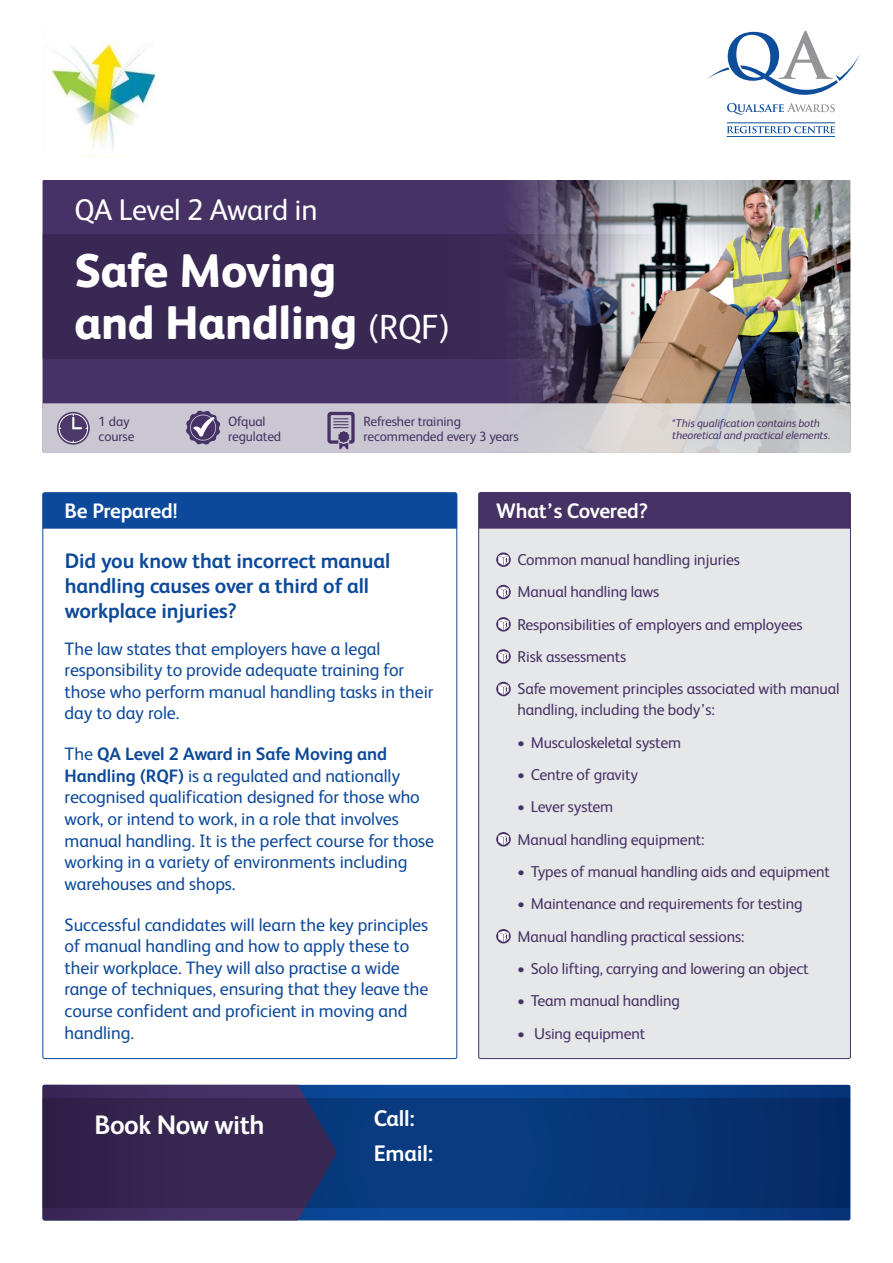
<style>
.page{position:relative;width:893px;height:1263px;background:#fff}
.page>*{position:absolute;margin:0;border:0;box-sizing:border-box;transform-origin:0 0}
.t1{font:800 47.25px/52.3px "FS Albert";letter-spacing:-.01em;color:#fff}
.t2{font:30px "FS Albert";letter-spacing:-.015em;color:#fff}
.t3{font:700 26.7px "FS Albert";letter-spacing:-.02em;color:#fff}
.t4{font:700 22.5px/34.5px "FS Albert";letter-spacing:-.01em;color:#fff}
.t5{font:700 21px/25.2px "FS Albert";letter-spacing:-.005em;color:#0d499a}
.t6{font:700 21px "FS Albert";letter-spacing:-.01em;color:#fff}
.t7{font:18px/21.6px "FS Albert";letter-spacing:-.005em;color:#0d499a}
.t8{font:15.75px/32.2px "FS Albert";letter-spacing:-.01em;color:#463265}
.t9{font:13.5px/15px "FS Albert";letter-spacing:-.01em;color:#463265}
.t10{font:italic 11.25px/12.8px "FS Albert";letter-spacing:-.01em;color:#463265}
.s1{font-weight:400;font-size:34.95px}
.s2{font-weight:700}
</style>
<div class="page">
<img style="left:625px;top:180px;width:225px;height:223px">
<svg style="left:43px;top:180px;width:583px;height:273px;background:#4a3866"></svg>
<svg style="left:337px;top:1085px;width:513px;height:135px;background:#09418e"></svg>
<div style="left:479px;top:492px;width:371px;height:566px;background:#e6e7e9;border-radius:2px"></div>
<svg style="left:43px;top:1085px;width:294px;height:135px;background:#3a3065"></svg>
<div style="left:479px;top:492px;width:371px;height:37px;background:#463265"></div>
<div style="left:43px;top:492px;width:414px;height:37px;background:#0d499a"></div>
<img style="left:43px;top:234px;width:807px;height:124px">
<svg style="left:43px;top:1098px;width:807px;height:110px;background:#172f69"></svg>
<svg style="left:727px;top:103px;width:108px;height:12px"></svg>
<svg style="left:707px;top:31px;width:153px;height:64px"></svg>
<svg style="left:727px;top:126px;width:108px;height:7px"></svg>
<hr style="left:727px;top:123px;width:108px;height:1px;background:#0d4d9b">
<hr style="left:727px;top:136px;width:108px;height:1px;background:#0d4d9b">
<svg style="left:496px;top:552px;width:15px;height:15px"></svg>
<svg style="left:498px;top:554px;width:11px;height:12px"></svg>
<svg style="left:496px;top:585px;width:15px;height:14px"></svg>
<svg style="left:498px;top:587px;width:11px;height:11px"></svg>
<svg style="left:496px;top:617px;width:15px;height:15px"></svg>
<svg style="left:498px;top:619px;width:11px;height:11px"></svg>
<svg style="left:496px;top:649px;width:15px;height:15px"></svg>
<svg style="left:498px;top:651px;width:11px;height:11px"></svg>
<svg style="left:496px;top:682px;width:15px;height:14px"></svg>
<svg style="left:498px;top:684px;width:11px;height:11px"></svg>
<svg style="left:496px;top:832px;width:15px;height:14px"></svg>
<svg style="left:498px;top:834px;width:11px;height:11px"></svg>
<svg style="left:496px;top:929px;width:15px;height:14px"></svg>
<svg style="left:498px;top:931px;width:11px;height:11px"></svg>
<svg style="left:43px;top:403px;width:807px;height:50px;background:#c6c3cc"></svg>
<img style="left:51px;top:40px;width:103px;height:118px">
<h2 class="t2" style="left:74px;top:193px;width:245px">QA Level 2 Award in</h2>
<h1 class="t1" style="left:74px;top:244px;width:377px">Safe Moving<br>and Handling <span class="s1">(RQF)</span></h1>
<p class="t9" style="left:99px;top:413px;width:37px">1 day course</p>
<p class="t6" style="left:65px;top:499px;width:114px">Be Prepared!</p>
<p class="t9" style="left:228px;top:413px;width:55px">Ofqual regulated</p>
<p class="t10" style="left:672px;top:416px;width:159px">*This qualification contains both theoretical and practical elements.</p>
<p class="t9" style="left:364px;top:413px;width:157px">Refresher training recommended every 3 years</p>
<p class="t6" style="left:496px;top:499px;width:153px">What’s Covered?</p>
<p class="t5" style="left:65px;top:548px;width:327px">Did you know that incorrect manual handling causes over a third of all workplace injuries?</p>
<p class="t7" style="left:65px;top:638px;width:370px">The law states that employers have a legal responsibility to provide adequate training for those who perform manual handling tasks in their day to day role.</p>
<p class="t7" style="left:65px;top:743px;width:371px">The <span class="s2">QA Level 2 Award in Safe Moving and Handling (RQF)</span> is a regulated and nationally recognised qualification designed for those who work, or intend to work, in a role that involves manual handling. It is the perfect course for those working in a variety of environments including warehouses and shops.</p>
<p class="t7" style="left:65px;top:914px;width:365px">Successful candidates will learn the key principles of manual handling and how to apply these to their workplace. They will also practise a wide range of techniques, ensuring that they leave the course confident and proficient in moving and handling.</p>
<h3 class="t3" style="left:95px;top:1110px;width:171px">Book Now with</h3>
<p class="t4" style="left:374px;top:1101px;width:61px">Call:<br>Email:</p>
<p class="t8" style="left:518px;top:543px;width:324px">Common manual handling injuries<br>Manual handling laws<br>Responsibilities of employers and employees<br>Risk assessments<br>Safe movement principles associated with manual</p>
<p class="t8" style="left:518px;top:694px;width:199px">handling, including the body’s:</p>
<p class="t8" style="left:517px;top:726px;width:165px">• Musculoskeletal system</p>
<p class="t8" style="left:517px;top:758px;width:122px">• Centre of gravity</p>
<p class="t8" style="left:517px;top:791px;width:189px">• Lever system<br>Manual handling equipment:</p>
<p class="t8" style="left:517px;top:855px;width:314px">• Types of manual handling aids and equipment</p>
<p class="t8" style="left:517px;top:888px;width:287px">• Maintenance and requirements for testing<br>Manual handling practical sessions:</p>
<p class="t8" style="left:517px;top:952px;width:293px">• Solo lifting, carrying and lowering an object</p>
<p class="t8" style="left:517px;top:985px;width:164px">• Team manual handling</p>
<p class="t8" style="left:517px;top:1017px;width:130px">• Using equipment</p>
</div>
